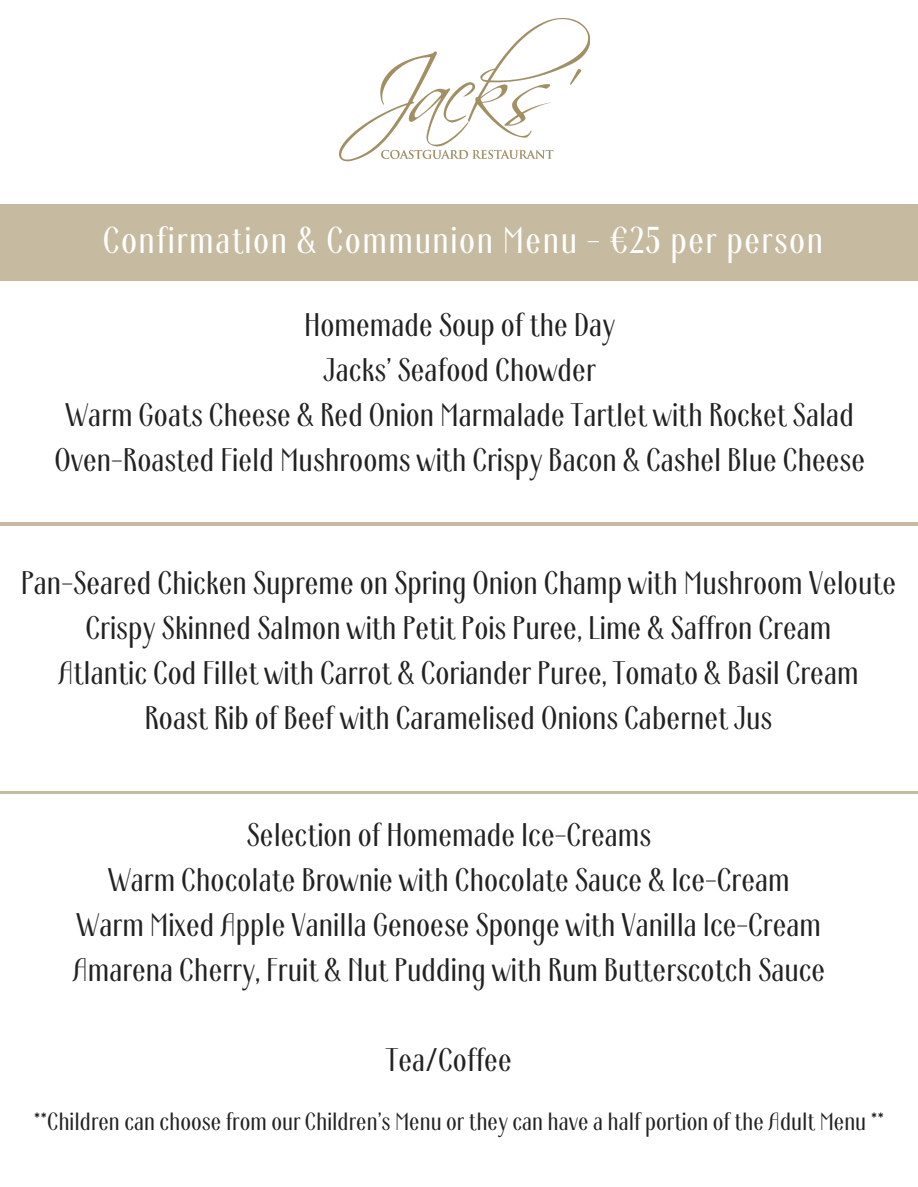
<style>
.page{position:relative;width:918px;height:1187px;background:#fff}
.page>*{position:absolute;margin:0;border:0;box-sizing:border-box;transform-origin:0 0}
.t1{font:37.35px "Ardeco";letter-spacing:.04em;color:#fff}
.t2{font:32.7px/45px "Ardeco";color:#222;text-align:center}
.t3{font:24.9px "Ardeco";color:#222}
</style>
<div class="page">
<div style="left:0;top:204px;width:918px;height:76px;background:#c6bba0"></div>
<img style="left:340px;top:19px;width:250px;height:143px">
<hr style="left:0;top:791px;width:918px;height:3px;background:#c6bba0">
<hr style="left:0;top:522px;width:918px;height:3px;background:#a29062">
<p class="t1" style="left:103px;top:219px;width:722px">Confirmation &amp; Communion Menu - €25 per person</p>
<p class="t2" style="left:54px;top:304px;width:812px">Homemade Soup of the Day<br>Jacks’ Seafood Chowder<br>Warm Goats Cheese &amp; Red Onion Marmalade Tartlet with Rocket Salad Oven-Roasted Field Mushrooms with Crispy Bacon &amp; Cashel Blue Cheese</p>
<p class="t2" style="left:21px;top:561px;width:877px">Pan-Seared Chicken Supreme on Spring Onion Champ with Mushroom Veloute Crispy Skinned Salmon with Petit Pois Puree, Lime &amp; Saffron Cream<br>Atlantic Cod Fillet with Carrot &amp; Coriander Puree, Tomato &amp; Basil Cream<br>Roast Rib of Beef with Caramelised Onions Cabernet Jus</p>
<p class="t2" style="left:72px;top:813px;width:754px">Selection of Homemade Ice-Creams<br>Warm Chocolate Brownie with Chocolate Sauce &amp; Ice-Cream Warm Mixed Apple Vanilla Genoese Sponge with Vanilla Ice-Cream Amarena Cherry, Fruit &amp; Nut Pudding with Rum Butterscotch Sauce</p>
<p class="t2" style="left:386px;top:1038px;width:127px">Tea/Coffee</p>
<p class="t3" style="left:34px;top:1107px;width:852px">**Children can choose from our Children’s Menu or they can have a half portion of the Adult Menu **</p>
</div>
